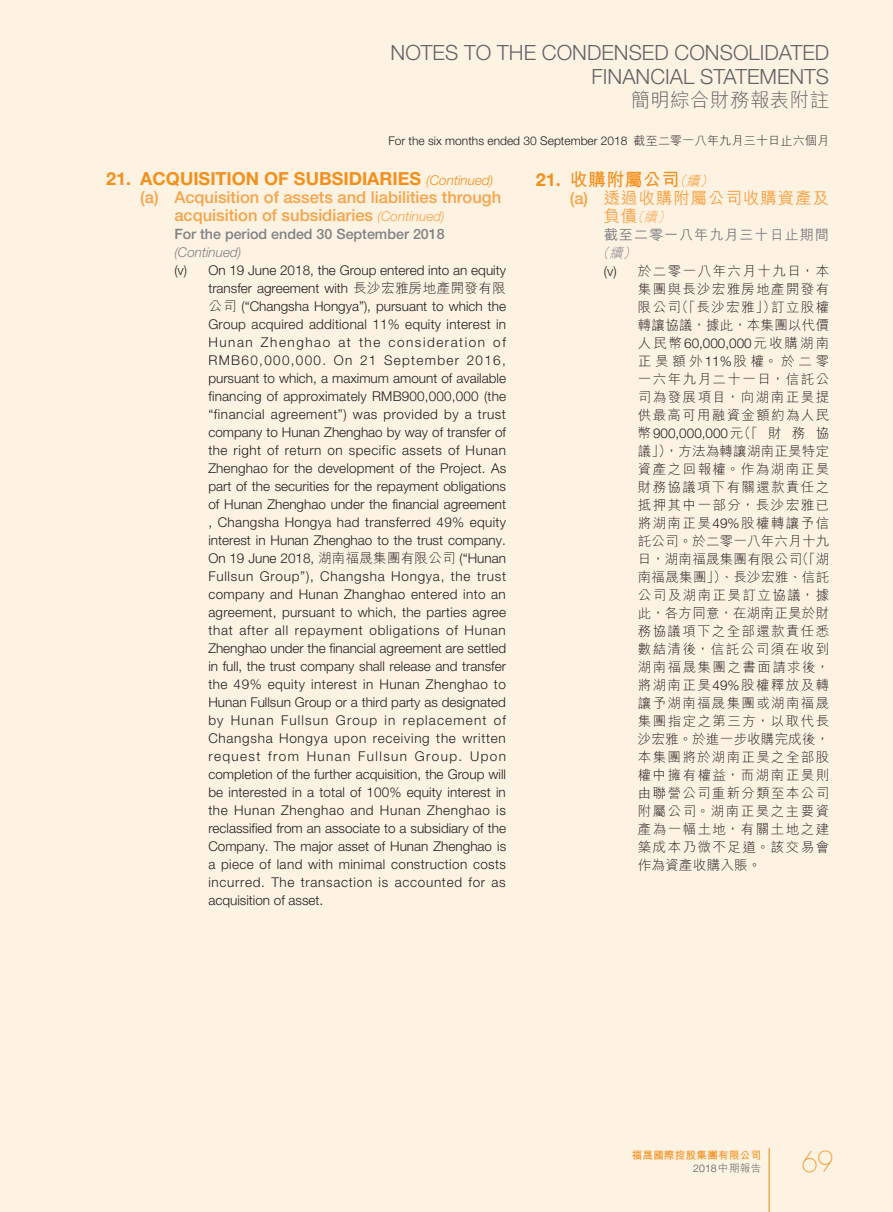
<style>
.page{position:relative;width:893px;height:1212px;background:#fef2e3}
.page>*{position:absolute;margin:0;border:0;box-sizing:border-box;transform-origin:0 0}
.t1{font:200 28.5px "ITC Avant Garde Std";color:#f4901d}
.t2{font:300 21px/24px "Helvetica Neue LT Std";color:#636366;text-align:right}
.t3{font:300 19.5px "M Hei HK";letter-spacing:.02em;color:#636366}
._01_H1_E{font:700 18px "Helvetica Neue LT Std";color:#f4901d}
._001_H1_C{font:700 18px "M Hei HK";letter-spacing:.02em;color:#f4901d}
._02_H2_E{font:500 16.5px/18px "Helvetica Neue LT Std";color:#f7a449}
._002_H2_C{font:500 16.5px "M Hei HK";letter-spacing:.055em;color:#f7a449}
._03_H3_E{font:500 14.25px "Helvetica Neue LT Std";color:#808285}
._003_H3_C{font:500 14.25px "M Hei HK";letter-spacing:.06em;color:#808285}
._00_txt_E{font:300 13.5px/18px "Helvetica Neue LT Std";letter-spacing:.05em;color:#231f20;text-align:justify}
._000_txt_C{font:300 13.5px/18px "M Hei HK";letter-spacing:.11em;color:#231f20;text-align:justify}
._03_H3_E-2{font:italic 300 13.5px "Helvetica Neue LT Std";color:#808285}
._002_H2_C-2{font:italic 300 13.5px "M Hei HK";color:#f7a449}
._003_H3_C-2{font:italic 300 13.5px "M Hei HK";color:#808285}
.t4{font:300 12px "Helvetica Neue LT Std";color:#231f20}
.t5{font:700 10.5px "M Hei HK";letter-spacing:.03em;color:#f4901d}
.t6{font:300 10.5px "Helvetica Neue LT Std";color:#57585a}
.s1{font-family:"M Hei HK"}
.s2{font-weight:300;font-style:italic;font-size:13.5px}
.s3{font-family:"Helvetica Neue LT Std"}
.s4{font-weight:500;font-style:normal;font-size:16.5px}
</style>
<div class="page">
<hr style="left:768px;top:1148px;width:2px;height:64px;background:#f4901d">
<h2 class="t2" style="left:391px;top:40px;width:440px">NOTES TO THE CONDENSED CONSOLIDATED<br>FINANCIAL STATEMENTS</h2>
<h3 class="t3" style="left:631px;top:90px;width:200px">簡明綜合財務報表附註</h3>
<p class="t4" style="left:388px;top:133px;width:442px">For the six months ended 30 September 2018 <span class="s1">截至二零一八年九月三十日止六個月</span></p>
<p class="_01_H1_E" style="left:106px;top:167px;width:388px">21. ACQUISITION OF SUBSIDIARIES <span class="s2">(Continued)</span></p>
<p class="_02_H2_E" style="left:174px;top:188px;width:328px;text-indent:-34px">(a) Acquisition of assets and liabilities through acquisition of subsidiaries <span class="s2">(Continued)</span></p>
<p class="_03_H3_E" style="left:174px;top:225px;width:272px">For the period ended 30 September 2018</p>
<p class="_03_H3_E-2" style="left:174px;top:244px;width:69px">(Continued)</p>
<p class="_00_txt_E" style="left:208px;top:261px;width:299px;text-indent:-34px">(v) On 19 June 2018, the Group entered into an equity transfer agreement with <span class="s1">長沙宏雅房地產開發有限公司</span> (“Changsha Hongya”), pursuant to which the Group acquired additional 11% equity interest in Hunan Zhenghao at the consideration of RMB60,000,000. On 21 September 2016, pursuant to which, a maximum amount of available financing of approximately RMB900,000,000 (the “financial agreement”) was provided by a trust company to Hunan Zhenghao by way of transfer of the right of return on specific assets of Hunan Zhenghao for the development of the Project. As part of the securities for the repayment obligations of Hunan Zhenghao under the financial agreement , Changsha Hongya had transferred 49% equity interest in Hunan Zhenghao to the trust company.<br>On 19 June 2018, <span class="s1">湖南福晟集團有限公司</span> (“Hunan Fullsun Group”), Changsha Hongya, the trust company and Hunan Zhanghao entered into an agreement, pursuant to which, the parties agree that after all repayment obligations of Hunan Zhenghao under the financial agreement are settled in full, the trust company shall release and transfer the 49% equity interest in Hunan Zhenghao to Hunan Fullsun Group or a third party as designated by Hunan Fullsun Group in replacement of Changsha Hongya upon receiving the written request from Hunan Fullsun Group. Upon completion of the further acquisition, the Group will be interested in a total of 100% equity interest in the Hunan Zhenghao and Hunan Zhenghao is reclassified from an associate to a subsidiary of the Company. The major asset of Hunan Zhenghao is a piece of land with minimal construction costs incurred. The transaction is accounted for as acquisition of asset.</p>
<p class="_001_H1_C" style="left:536px;top:166px;width:182px"><span class="s3">21.</span> 收購附屬公司<span class="s2">（續）</span></p>
<p class="_002_H2_C" style="left:570px;top:186px;width:261px"><span class="s3">(a)</span> 透過收購附屬公司收購資產及</p>
<p class="_002_H2_C-2" style="left:604px;top:210px;width:71px"><span class="s4">負債</span>（續）</p>
<p class="_003_H3_C" style="left:604px;top:225px;width:227px">截至二零一八年九月三十日止期間</p>
<p class="_003_H3_C-2" style="left:596px;top:246px;width:45px">（續）</p>
<p class="_000_txt_C" style="left:638px;top:262px;width:193px;text-indent:-34px"><span class="s3">(v)</span> 於二零一八年六月十九日，本集團與長沙宏雅房地產開發有限公司（「長沙宏雅」）訂立股權轉讓協議，據此，本集團以代價人民幣<span class="s3">60,000,000</span>元收購湖南正昊額外<span class="s3">11%</span>股權。於二零一六年九月二十一日，信託公司為發展項目，向湖南正昊提供最高可用融資金額約為人民幣<span class="s3">900,000,000</span>元（「 財 務 協議」），方法為轉讓湖南正昊特定資產之回報權。作為湖南正昊財務協議項下有關還款責任之抵押其中一部分，長沙宏雅已將湖南正昊<span class="s3">49%</span>股權轉讓予信託公司。於二零一八年六月十九日，湖南福晟集團有限公司（「湖南福晟集團」）、長沙宏雅、信託公司及湖南正昊訂立協議，據此，各方同意，在湖南正昊於財務協議項下之全部還款責任悉數結清後，信託公司須在收到湖南福晟集團之書面請求後，將湖南正昊<span class="s3">49%</span>股權釋放及轉讓予湖南福晟集團或湖南福晟集團指定之第三方，以取代長沙宏雅。於進一步收購完成後，本集團將於湖南正昊之全部股權中擁有權益，而湖南正昊則由聯營公司重新分類至本公司附屬公司。湖南正昊之主要資產為一幅土地，有關土地之建築成本乃微不足道。該交易會作為資產收購入賬。</p>
<p class="t5" style="left:632px;top:1148px;width:131px">福晟國際控股集團有限公司</p>
<p class="t6" style="left:693px;top:1162px;width:70px">2018<span class="s1">中期報告</span></p>
<h1 class="t1" style="left:802px;top:1145px;width:33px">69</h1>
</div>
